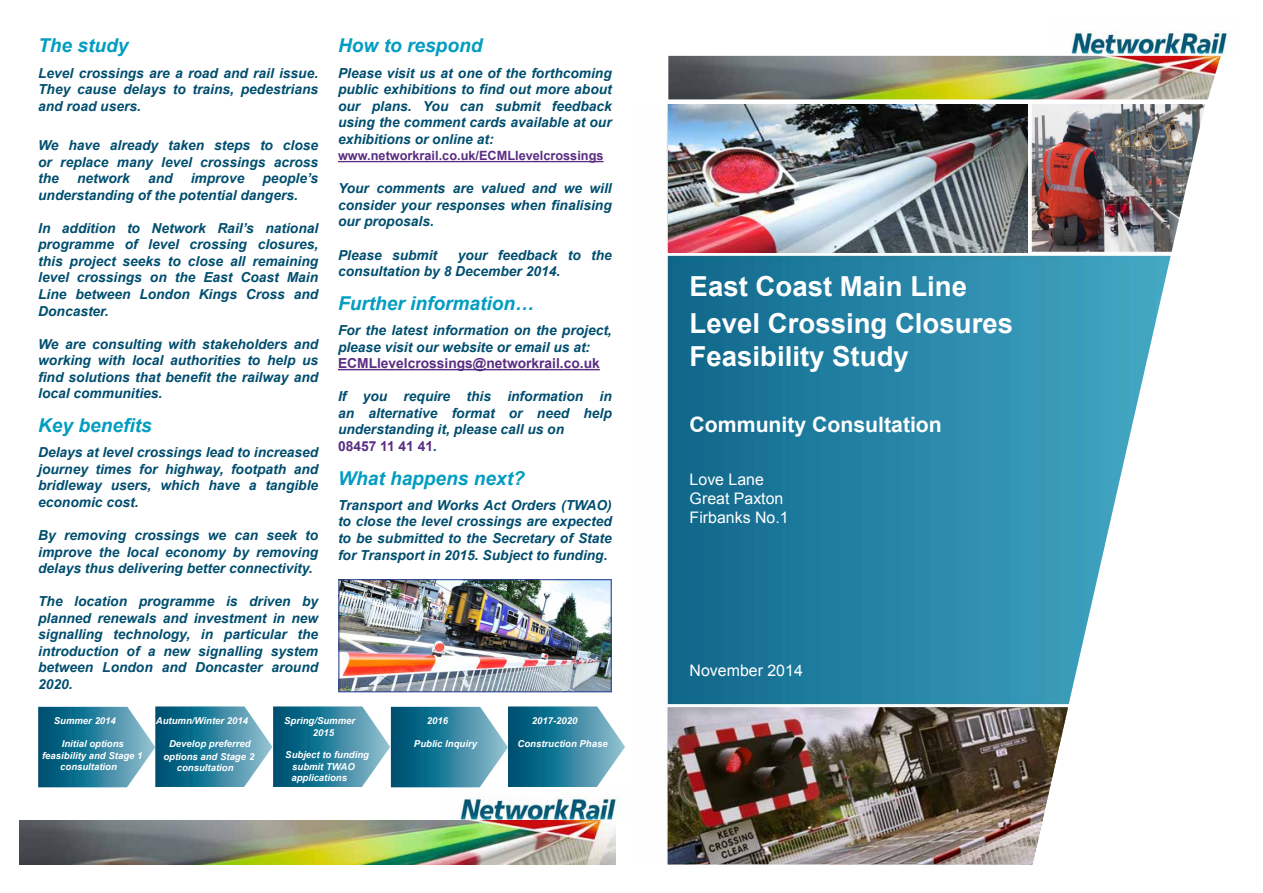
<style>
.page{position:relative;width:1263px;height:893px;background:#fff}
.page>*{position:absolute;margin:0;border:0;box-sizing:border-box;transform-origin:0 0}
.Front_page_text{font:700 27.6px/33.2px "Arial";color:#fff}
.Front_page_text-2{font:700 21.15px "Arial";color:#fff}
.t1{font:italic 700 19.05px "Arial";color:#039dc1}
.Front_page_text-3{font:15.9px "Arial";color:#fff}
.t2{font:italic 700 13.8px/16.5px "Arial";color:#004e6f;text-align:justify}
.weblinks{font:700 13.8px "Arial";color:#5a2d83}
.weblinks-2{font:700 12.75px "Arial";color:#5a2d83}
.t3{font:italic 700 9.6px/11.4px "Arial";color:#fff}
.s1{font-style:italic;color:#004e6f}
</style>
<div class="page">
<img style="left:440px;top:787px;width:178px;height:34px">
<img style="left:1071px;top:31px;width:158px;height:24px">
<hr style="left:338px;top:161px;width:265px;height:1px;background:#5a2d83">
<hr style="left:338px;top:369px;width:262px;height:1px;background:#5a2d83">
<img style="left:668px;top:56px;width:553px;height:43px">
<img style="left:19px;top:821px;width:596px;height:43px">
<img style="left:666px;top:104px;width:539px;height:760px">
<img style="left:668px;top:104px;width:360px;height:148px">
<img style="left:668px;top:707px;width:400px;height:157px">
<img style="left:340px;top:581px;width:270px;height:109px">
<div style="left:338px;top:579px;width:274px;height:113px;border:1px solid #253f8e"></div>
<svg style="left:38px;top:706px;width:587px;height:81px;background:#468da6"></svg>
<p class="t1" style="left:38px;top:33px;width:92px">The study</p>
<p class="t2" style="left:38px;top:65px;width:282px">Level crossings are a road and rail issue.<br>They cause delays to trains, pedestrians and road users.</p>
<p class="t2" style="left:38px;top:137px;width:282px">We have already taken steps to close or replace many level crossings across the</p>
<p class="t2" style="left:38px;top:170px;width:282px;text-indent:224px">people’s understanding of the potential dangers.</p>
<p class="t2" style="left:38px;top:220px;width:282px">In addition to Network Rail’s national programme of level crossing closures, this project seeks to close all remaining level crossings on the East Coast Main Line between London Kings Cross and Doncaster.</p>
<p class="t2" style="left:38px;top:336px;width:282px">We are consulting with stakeholders and working with local authorities to help us find solutions that benefit the railway and local communities.</p>
<p class="t1" style="left:38px;top:412px;width:115px">Key benefits</p>
<p class="t2" style="left:38px;top:445px;width:282px">Delays at level crossings lead to increased journey times for highway, footpath and bridleway users, which have a tangible economic cost.</p>
<p class="t2" style="left:38px;top:527px;width:282px">By removing crossings we can seek to improve the local economy by removing delays thus delivering better connectivity.</p>
<p class="t2" style="left:38px;top:593px;width:282px">The location programme is driven by planned renewals and investment in new signalling technology, in particular the introduction of a new signalling system between London and Doncaster around 2020.</p>
<p class="t2" style="left:77px;top:170px;width:54px">network</p>
<p class="t2" style="left:148px;top:170px;width:26px">and</p>
<p class="t2" style="left:191px;top:170px;width:55px">improve</p>
<p class="t1" style="left:338px;top:33px;width:146px">How to respond</p>
<p class="t2" style="left:338px;top:65px;width:275px">Please visit us at one of the forthcoming public exhibitions to find out more about our plans. You can submit feedback using the comment cards available at our exhibitions or online at:</p>
<p class="weblinks-2" style="left:338px;top:147px;width:267px">www.networkrail.co.uk/ECMLlevelcrossings</p>
<p class="t2" style="left:338px;top:181px;width:275px">Your comments are valued and we will consider your responses when finalising our proposals.</p>
<p class="t2" style="left:338px;top:247px;width:101px">Please submit</p>
<p class="t2" style="left:338px;top:247px;width:275px;text-indent:120px">your feedback to the consultation by 8 December 2014.</p>
<p class="t1" style="left:338px;top:290px;width:198px">Further information…</p>
<p class="t2" style="left:338px;top:322px;width:275px">For the latest information on the project, please visit our website or email us at:</p>
<p class="weblinks" style="left:338px;top:354px;width:263px">ECMLlevelcrossings@networkrail.co.uk</p>
<p class="t2" style="left:338px;top:389px;width:275px">If you require this information in an alternative format or need help understanding it, please call us on</p>
<p class="weblinks" style="left:338px;top:437px;width:100px">08457 11 41 41<span class="s1">.</span></p>
<p class="t1" style="left:338px;top:465px;width:188px">What happens next?</p>
<p class="t2" style="left:338px;top:497px;width:275px">Transport and Works Act Orders (TWAO) to close the level crossings are expected to be submitted to the Secretary of State for Transport in 2015. Subject to funding.</p>
<p class="t3" style="left:54px;top:716px;width:64px">Summer 2014</p>
<p class="t3" style="left:62px;top:739px;width:64px">Initial options</p>
<p class="t3" style="left:60px;top:750px;width:84px;text-indent:-18px">feasibility and Stage 1 consultation</p>
<p class="t3" style="left:156px;top:715px;width:94px">Autumn/Winter 2014</p>
<p class="t3" style="left:169px;top:738px;width:83px">Develop preferred</p>
<p class="t3" style="left:177px;top:751px;width:79px;text-indent:-13px">options and Stage 2 consultation</p>
<p class="t3" style="left:313px;top:715px;width:44px;text-indent:-29px">Spring/Summer<br>2015</p>
<p class="t3" style="left:285px;top:750px;width:85px">Subject to funding</p>
<p class="t3" style="left:291px;top:761px;width:65px">submit TWAO applications</p>
<p class="t3" style="left:427px;top:716px;width:23px">2016</p>
<p class="t3" style="left:414px;top:739px;width:65px">Public Inquiry</p>
<p class="t3" style="left:532px;top:715px;width:47px">2017-2020</p>
<p class="t3" style="left:517px;top:738px;width:92px">Construction Phase</p>
<p class="Front_page_text" style="left:690px;top:271px;width:279px">East Coast Main Line</p>
<p class="Front_page_text" style="left:690px;top:308px;width:325px">Level Crossing Closures<br>Feasibility Study</p>
<p class="Front_page_text-2" style="left:690px;top:411px;width:254px">Community Consultation</p>
<p class="Front_page_text-3" style="left:690px;top:469px;width:76px">Love Lane</p>
<p class="Front_page_text-3" style="left:690px;top:488px;width:95px">Great Paxton</p>
<p class="Front_page_text-3" style="left:690px;top:507px;width:101px">Firbanks No.1</p>
<p class="Front_page_text-3" style="left:690px;top:659px;width:115px">November 2014</p>
</div>
